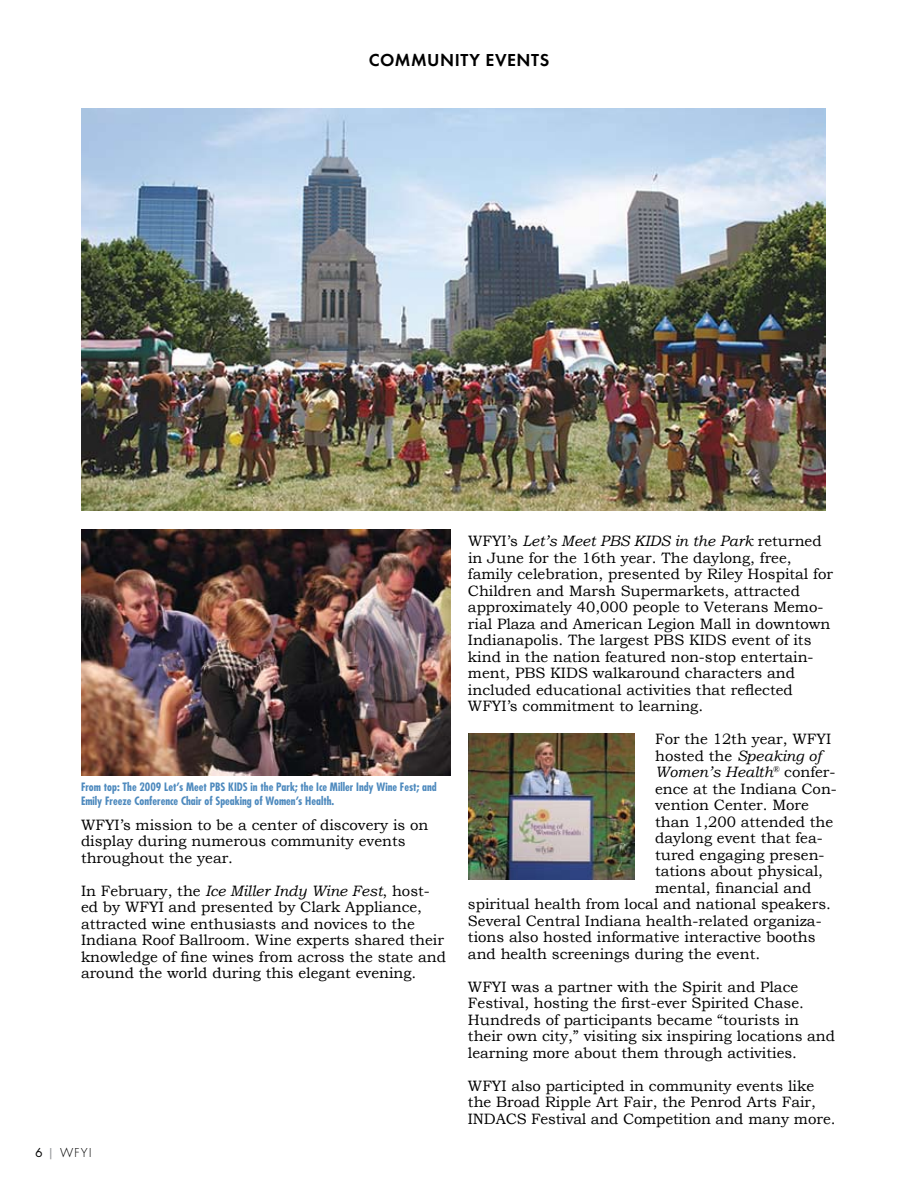
<style>
.page{position:relative;width:918px;height:1188px;background:#fff}
.page>*{position:absolute;margin:0;border:0;box-sizing:border-box;transform-origin:0 0}
.t1{font:700 18px "Function";letter-spacing:.03em;color:#000}
.t2{font:15px/16.5px "Bookman Old Style";color:#000}
.t3{font:italic 15px "Bookman Old Style";color:#000}
.t4{font:300 13.5px "Function LH";color:#000}
.t5{font:700 condensed 11.25px/14.2px "Futura Std";color:#4e8abe}
.s1{font-style:italic}
.s2{font-family:"Function";font-weight:400}
.s3{font-family:"Function";font-weight:400;color:#939598}
.s4{font-style:normal}
</style>
<div class="page">
<img style="left:81px;top:530px;width:370px;height:246px">
<img style="left:81px;top:108px;width:744px;height:403px">
<img style="left:468px;top:733px;width:167px;height:147px">
<p class="t1" style="left:369px;top:49px;width:83px">COMMUNITY</p>
<p class="t1" style="left:486px;top:49px;width:22px">EVENTS</p>
<p class="t5" style="left:81px;top:779px;width:357px">From top: The 2009 Let’s Meet PBS KIDS in the Park; the Ice Miller Indy Wine Fest; and<br>Emily Freeze Conference Chair of Speaking of Women’s Health.</p>
<p class="t2" style="left:81px;top:816px;width:349px">WFYI’s mission to be a center of discovery is on display during numerous community events throughout the year.</p>
<p class="t2" style="left:81px;top:882px;width:367px">In February, the <span class="s1">Ice Miller Indy Wine Fest</span>, host&shy;ed by WFYI and presented by Clark Appliance, attracted wine enthusiasts and novices to the Indiana Roof Ballroom. Wine experts shared their knowledge of fine wines from across the state and around the world during this elegant evening.</p>
<p class="t4" style="left:35px;top:1146px;width:58px"><span class="s2">6</span> <span class="s3">|</span> WFYI</p>
<p class="t2" style="left:468px;top:533px;width:367px">WFYI’s <span class="s1">Let’s Meet PBS KIDS in the Park</span> returned in June for the 16th year. The daylong, free, family celebration, presented by Riley Hospital for Children and Marsh Supermarkets, attracted approximately 40,000 people to Veterans Memo&shy;rial Plaza and American Legion Mall in downtown Indianapolis. The largest PBS KIDS event of its kind in the nation featured non-stop entertain&shy;ment, PBS KIDS walkaround characters and included educational activities that reflected WFYI’s commitment to learning.</p>
<p class="t2" style="left:655px;top:731px;width:178px">For the 12th year, WFYI</p>
<p class="t3" style="left:655px;top:745px;width:168px"><span class="s4">hosted the</span> Speaking of</p>
<p class="t3" style="left:655px;top:762px;width:182px">Women’s Health<sup>®</sup> <span class="s4">confer-</span></p>
<p class="t2" style="left:655px;top:780px;width:183px">ence at the Indiana Con-</p>
<p class="t2" style="left:655px;top:797px;width:155px">vention Center. More</p>
<p class="t2" style="left:655px;top:813px;width:180px">than 1,200 attended the</p>
<p class="t2" style="left:655px;top:830px;width:169px">daylong event that fea-</p>
<p class="t2" style="left:655px;top:846px;width:171px">tured engaging presen-</p>
<p class="t2" style="left:655px;top:863px;width:170px">tations about physical,</p>
<p class="t2" style="left:655px;top:879px;width:158px">mental, financial and</p>
<p class="t2" style="left:468px;top:896px;width:362px">spiritual health from local and national speakers.</p>
<p class="t2" style="left:468px;top:912px;width:355px">Several Central Indiana health-related organiza-</p>
<p class="t2" style="left:468px;top:929px;width:349px">tions also hosted informative interactive booths</p>
<p class="t2" style="left:468px;top:945px;width:291px">and health screenings during the event.</p>
<p class="t2" style="left:468px;top:978px;width:369px">WFYI was a partner with the Spirit and Place Festival, hosting the first-ever Spirited Chase.<br>Hundreds of participants became “tourists in their own city,” visiting six inspiring locations and learning more about them through activities.</p>
<p class="t2" style="left:468px;top:1077px;width:366px">WFYI also participted in community events like the Broad Ripple Art Fair, the Penrod Arts Fair,<br>INDACS Festival and Competition and many more.</p>
</div>
